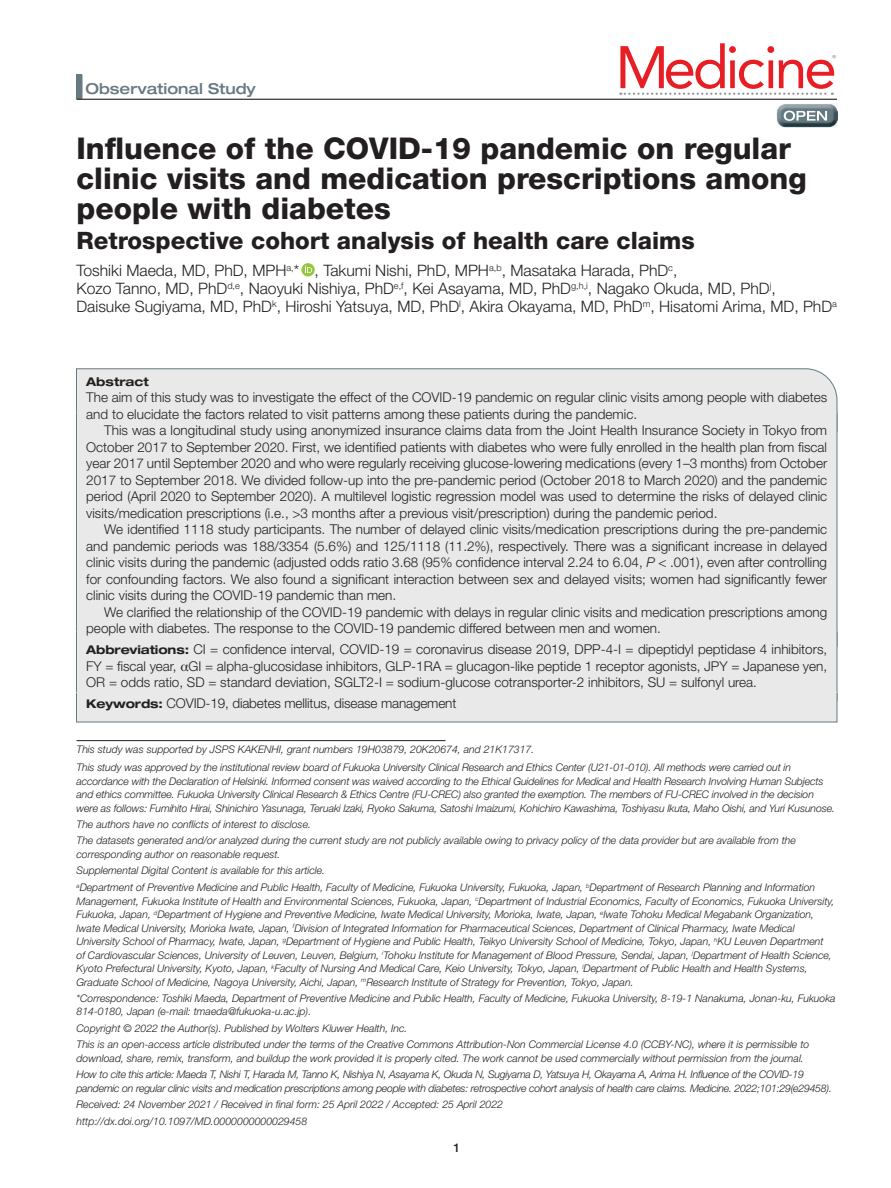
<style>
.page{position:relative;width:891px;height:1188px;background:#fff}
.page>*{position:absolute;margin:0;border:0;box-sizing:border-box;transform-origin:0 0}
.t1{font:59.4px "Avenir";letter-spacing:-.06em;color:#e71e24}
.t2{font:800 30px/30px "Helvetica Neue LT Std";color:#231f20}
.t3{font:800 24px "Helvetica Neue LT Std";color:#231f20}
.t4{font:300 15.75px/18px "Helvetica Neue LT Std";color:#231f20}
.t5{font:500 expanded 15px "Helvetica Neue LT Std";color:#667981}
.t6{font:300 13.5px/16.5px "Helvetica Neue LT Std";color:#231f20;text-align:justify}
.t7{font:700 expanded 12px "Helvetica Neue LT Std";color:#231f20}
.t8{font:500 12px "Helvetica Neue LT Std";color:#231f20}
.t9{font:italic 300 10.5px/13.5px "Helvetica Neue LT Std";color:#231f20}
.t10{font:italic 300 10.5px/16.5px "Helvetica Neue LT Std";letter-spacing:-.02em;color:#231f20}
.t11{font:500 10.35px "Akzidenz Grotesk BE";color:#909295}
.s1{font-style:italic}
.s2{font-weight:700;font-stretch:expanded;font-size:12px}
.s3{font-family:"Gandhari Unicode";font-weight:400}
</style>
<div class="page">
<div style="left:76px;top:74px;width:6px;height:25px;background:#677981"></div>
<hr style="left:76px;top:99px;width:761px;height:1px;background:#231f20">
<img style="left:776px;top:104px;width:61px;height:24px">
<svg style="left:784px;top:111px;width:43px;height:10px"></svg>
<svg style="left:620px;top:93px;width:213px;height:2px"></svg>
<div style="left:76px;top:368px;width:762px;height:65px;background:#e9e9e9"></div>
<div style="left:76px;top:412px;width:761px;height:236px;background:#e9e9e9"></div>
<div style="left:76px;top:631px;width:761px;height:71px;background:#e9e9e9"></div>
<div style="left:76px;top:693px;width:761px;height:29px;background:#e9e9e9"></div>
<svg style="left:301px;top:263px;width:14px;height:13px"></svg>
<svg style="left:305px;top:266px;width:7px;height:7px"></svg>
<hr style="left:76px;top:740px;width:370px;height:1px;background:#231f20">
<h3 class="t5" style="left:86px;top:80px;width:172px">Observational Study</h3>
<h1 class="t1" style="left:615px;top:33px;width:223px">Medicine</h1>
<p class="t11" style="left:832px;top:52px;width:6px">®</p>
<h2 class="t2" style="left:76px;top:134px;width:732px">Influence of the COVID-19 pandemic on regular clinic visits and medication prescriptions among people with diabetes</h2>
<h3 class="t3" style="left:76px;top:227px;width:620px">Retrospective cohort analysis of health care claims</h3>
<p class="t4" style="left:76px;top:261px;width:762px">Toshiki Maeda, MD, PhD, MPH<sup>a,</sup>* , Takumi Nishi, PhD, MPH<sup>a,b</sup>, Masataka Harada, PhD<sup>c</sup>,<br>Kozo Tanno, MD, PhD<sup>d,e</sup>, Naoyuki Nishiya, PhD<sup>e,f</sup>, Kei Asayama, MD, PhD<sup>g,h,i</sup>, Nagako Okuda, MD, PhD<sup>j</sup>,<br>Daisuke Sugiyama, MD, PhD<sup>k</sup>, Hiroshi Yatsuya, MD, PhD<sup>l</sup>, Akira Okayama, MD, PhD<sup>m</sup>, Hisatomi Arima, MD, PhD<sup>a</sup></p>
<p class="t7" style="left:86px;top:374px;width:64px">Abstract</p>
<p class="t6" style="left:86px;top:389px;width:743px">The aim of this study was to investigate the effect of the COVID-19 pandemic on regular clinic visits among people with diabetes and to elucidate the factors related to visit patterns among these patients during the pandemic.</p>
<p class="t6" style="left:86px;top:422px;width:743px;text-indent:18px">This was a longitudinal study using anonymized insurance claims data from the Joint Health Insurance Society in Tokyo from October 2017 to September 2020. First, we identified patients with diabetes who were fully enrolled in the health plan from fiscal year 2017 until September 2020 and who were regularly receiving glucose-lowering medications (every 1–3 months) from October 2017 to September 2018. We divided follow-up into the pre-pandemic period (October 2018 to March 2020) and the pandemic period (April 2020 to September 2020). A multilevel logistic regression model was used to determine the risks of delayed clinic visits/medication prescriptions (i.e., &gt;3 months after a previous visit/prescription) during the pandemic period.</p>
<p class="t6" style="left:86px;top:521px;width:742px;text-indent:18px">We identified 1118 study participants. The number of delayed clinic visits/medication prescriptions during the pre-pandemic and pandemic periods was 188/3354 (5.6%) and 125/1118 (11.2%), respectively. There was a significant increase in delayed clinic visits during the pandemic (adjusted odds ratio 3.68 (95% confidence interval 2.24 to 6.04, <span class="s1">P</span> &lt; .001), even after controlling for confounding factors. We also found a significant interaction between sex and delayed visits; women had significantly fewer clinic visits during the COVID-19 pandemic than men.</p>
<p class="t6" style="left:86px;top:604px;width:743px;text-indent:18px">We clarified the relationship of the COVID-19 pandemic with delays in regular clinic visits and medication prescriptions among people with diabetes. The response to the COVID-19 pandemic differed between men and women.</p>
<p class="t6" style="left:86px;top:641px;width:743px"><span class="s2">Abbreviations:</span> CI = confidence interval, COVID-19 = coronavirus disease 2019, DPP-4-I = dipeptidyl peptidase 4 inhibitors, FY = fiscal year, <span class="s3">α</span>GI = alpha-glucosidase inhibitors, GLP-1RA = glucagon-like peptide 1 receptor agonists, JPY = Japanese yen, OR = odds ratio, SD = standard deviation, SGLT2-I = sodium-glucose cotransporter-2 inhibitors, SU = sulfonyl urea.</p>
<p class="t6" style="left:86px;top:695px;width:372px"><span class="s2">Keywords:</span> COVID-19, diabetes mellitus, disease management</p>
<p class="t9" style="left:76px;top:740px;width:716px;line-height:18px">This study was supported by JSPS KAKENHI, grant numbers 19H03879, 20K20674, and 21K17317.<br>This study was approved by the institutional review board of Fukuoka University Clinical Research and Ethics Center (U21-01-010). All methods were carried out in</p>
<p class="t9" style="left:76px;top:774px;width:760px">accordance with the Declaration of Helsinki. Informed consent was waived according to the Ethical Guidelines for Medical and Health Research Involving Human Subjects and ethics committee. Fukuoka University Clinical Research &amp; Ethics Centre (FU-CREC) also granted the exemption. The members of FU-CREC involved in the decision were as follows: Fumihito Hirai, Shinichiro Yasunaga, Teruaki Izaki, Ryoko Sakuma, Satoshi Imaizumi, Kohichiro Kawashima, Toshiyasu Ikuta, Maho Oishi, and Yuri Kusunose.</p>
<p class="t9" style="left:76px;top:816px;width:721px;line-height:16.5px">The authors have no conflicts of interest to disclose.<br>The datasets generated and/or analyzed during the current study are not publicly available owing to privacy policy of the data provider but are available from the</p>
<p class="t9" style="left:76px;top:846px;width:740px;line-height:16.5px">corresponding author on reasonable request.<br>Supplemental Digital Content is available for this article.<br><sup>a</sup>Department of Preventive Medicine and Public Health, Faculty of Medicine, Fukuoka University, Fukuoka, Japan, <sup>b</sup>Department of Research Planning and Information</p>
<p class="t9" style="left:76px;top:894px;width:759px">Management, Fukuoka Institute of Health and Environmental Sciences, Fukuoka, Japan, <sup>c</sup>Department of Industrial Economics, Faculty of Economics, Fukuoka University, Fukuoka, Japan, <sup>d</sup>Department of Hygiene and Preventive Medicine, Iwate Medical University, Morioka, Iwate, Japan, <sup>e</sup>Iwate Tohoku Medical Megabank Organization, Iwate Medical University, Morioka Iwate, Japan, <sup>f</sup>Division of Integrated Information for Pharmaceutical Sciences, Department of Clinical Pharmacy, Iwate Medical University School of Pharmacy, Iwate, Japan, <sup>g</sup>Department of Hygiene and Public Health, Teikyo University School of Medicine, Tokyo, Japan, <sup>h</sup>KU Leuven Department of Cardiovascular Sciences, University of Leuven, Leuven, Belgium, <sup>i</sup>Tohoku Institute for Management of Blood Pressure, Sendai, Japan, <sup>j</sup>Department of Health Science, Kyoto Prefectural University, Kyoto, Japan, <sup>k</sup>Faculty of Nursing And Medical Care, Keio University, Tokyo, Japan, <sup>l</sup>Department of Public Health and Health Systems, Graduate School of Medicine, Nagoya University, Aichi, Japan, <sup>m</sup>Research Institute of Strategy for Prevention, Tokyo, Japan.</p>
<p class="t9" style="left:77px;top:991px;width:761px">*Correspondence: Toshiki Maeda, Department of Preventive Medicine and Public Health, Faculty of Medicine, Fukuoka University, 8-19-1 Nanakuma, Jonan-ku, Fukuoka<br>814-0180, Japan (e-mail: tmaeda@fukuoka-u.ac.jp).</p>
<p class="t9" style="left:77px;top:1020px;width:734px;line-height:16.5px">Copyright © 2022 the Author(s). Published by Wolters Kluwer Health, Inc.<br>This is an open-access article distributed under the terms of the Creative Commons Attribution-Non Commercial License 4.0 (CCBY-NC), where it is permissible to</p>
<p class="t9" style="left:77px;top:1050px;width:729px;line-height:16.5px">download, share, remix, transform, and buildup the work provided it is properly cited. The work cannot be used commercially without permission from the journal.<br>How to cite this article: Maeda T, Nishi T, Harada M, Tanno K, Nishiya N, Asayama K, Okuda N, Sugiyama D, Yatsuya H, Okayama A, Arima H. Influence of the COVID-19</p>
<p class="t10" style="left:77px;top:1080px;width:757px">pandemic on regular clinic visits and medication prescriptions among people with diabetes: retrospective cohort analysis of health care claims. Medicine. 2022;101:29(e29458).<br>Received: 24 November 2021 / Received in final form: 25 April 2022 / Accepted: 25 April 2022<br>http://dx.doi.org/10.1097/MD.0000000000029458</p>
<p class="t8" style="left:453px;top:1140px;width:8px">1</p>
</div>
